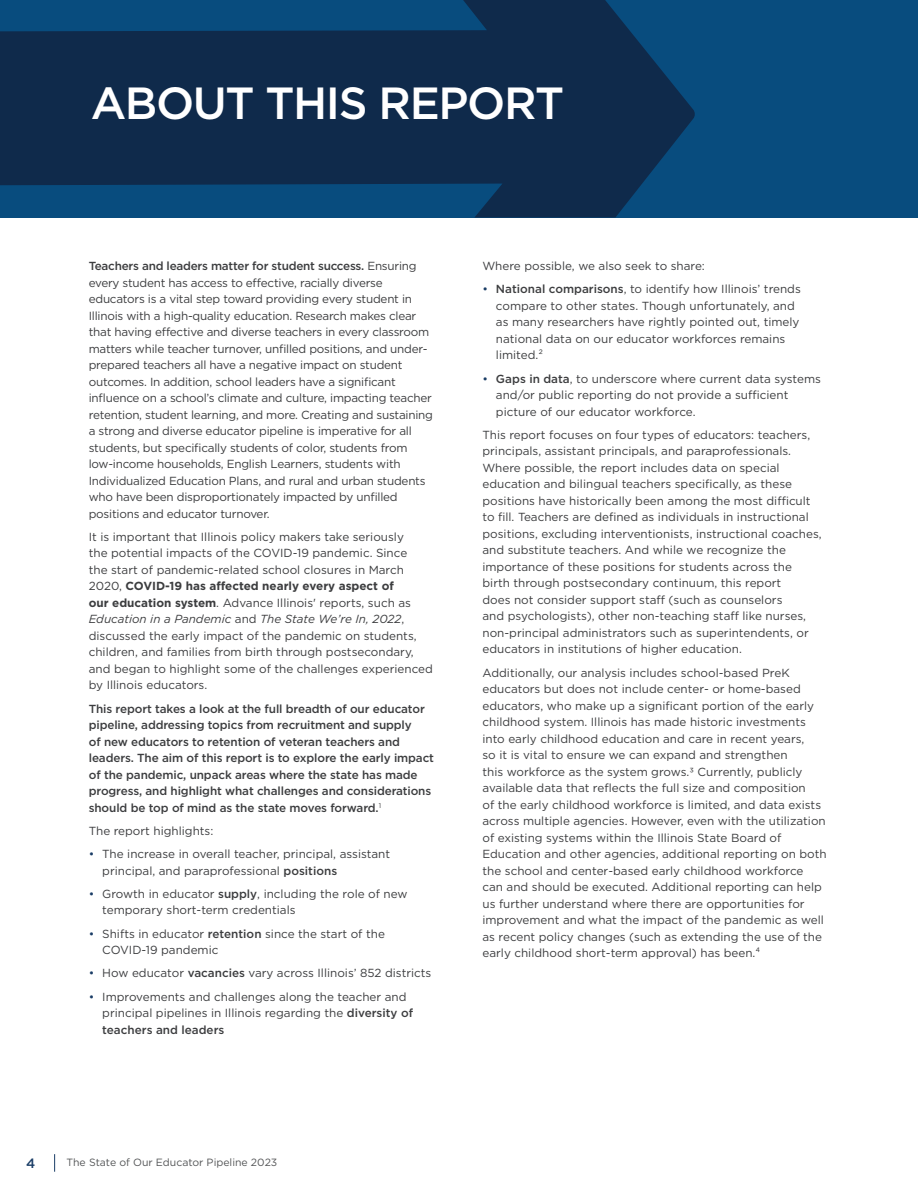
<style>
.page{position:relative;width:918px;height:1188px;background:#fff}
.page>*{position:absolute;margin:0;border:0;box-sizing:border-box;transform-origin:0 0}
.t1{font:500 45px "Gotham";letter-spacing:-.03em;color:#fff}
.t2{font:500 13.5px "Gotham";color:#1a3d66}
.t3{font:11.7px/16.5px "Gotham";color:#3c3d3f}
.t4{font:11.7px/16.5px "Gotham";letter-spacing:-.02em;color:#3c3d3f}
.t5{font:500 11.7px/16.5px "Gotham";letter-spacing:-.01em;color:#3c3d3f}
.t6{font:10.5px "Gotham";color:#545557}
.s1{font-weight:500}
.s2{font-weight:700}
.s3{font-style:italic}
.s4{color:#1a3d66}
</style>
<div class="page">
<div style="left:0;top:0;width:918px;height:218px;background:#084c7e"></div>
<svg style="left:0;top:0;width:695px;height:218px;fill:#0f2a4b"></svg>
<svg style="left:54px;top:1154px;width:1px;height:18px"></svg>
<h1 class="t1" style="left:91px;top:74px;width:475px">ABOUT THIS REPORT</h1>
<p class="t4" style="left:89px;top:257px;width:346px"><span class="s1">Teachers and leaders matter for student success.</span> Ensuring every student has access to effective, racially diverse educators is a vital step toward providing every student in Illinois with a high-quality education. Research makes clear that having effective and diverse teachers in every classroom matters while teacher turnover, unfilled positions, and under&shy;prepared teachers all have a negative impact on student outcomes. In addition, school leaders have a significant influence on a school’s climate and culture, impacting teacher retention, student learning, and more. Creating and sustaining a strong and diverse educator pipeline is imperative for all students, but specifically students of color, students from low-income households, English Learners, students with Individualized Education Plans, and rural and urban students who have been disproportionately impacted by unfilled positions and educator turnover.</p>
<p class="t3" style="left:89px;top:528px;width:346px">It is important that Illinois policy makers take seriously<br>the potential impacts of the COVID-19 pandemic. Since<br>the start of pandemic-related school closures in March 2020, <span class="s2">COVID-19 has affected nearly every aspect of<br>our education system</span>. Advance Illinois' reports, such as <span class="s3">Education in a Pandemic</span> and <span class="s3">The State We’re In, 2022</span>, discussed the early impact of the pandemic on students, children, and families from birth through postsecondary, and began to highlight some of the challenges experienced by Illinois educators.</p>
<p class="t5" style="left:89px;top:700px;width:347px">This report takes a look at the full breadth of our educator pipeline, addressing topics from recruitment and supply<br>of new educators to retention of veteran teachers and leaders. The aim of this report is to explore the early impact of the pandemic, unpack areas where the state has made progress, and highlight what challenges and considerations should be top of mind as the state moves forward.<sup>1</sup></p>
<p class="t3" style="left:89px;top:822px;width:126px">The report highlights:</p>
<p class="t3" style="left:102px;top:846px;width:289px;text-indent:-14px"><span class="s4">•</span> The increase in overall teacher, principal, assistant principal, and paraprofessional <span class="s1">positions</span></p>
<p class="t3" style="left:102px;top:885px;width:307px;text-indent:-14px"><span class="s4">•</span> Growth in educator <span class="s1">supply</span>, including the role of new temporary short-term credentials</p>
<p class="t3" style="left:102px;top:925px;width:284px;text-indent:-14px"><span class="s4">•</span> Shifts in educator <span class="s1">retention</span> since the start of the<br>COVID-19 pandemic</p>
<p class="t3" style="left:89px;top:965px;width:344px"><span class="s4">•</span> How educator <span class="s1">vacancies</span> vary across Illinois’ 852 districts</p>
<p class="t3" style="left:102px;top:988px;width:312px;text-indent:-14px"><span class="s4">•</span> Improvements and challenges along the teacher and principal pipelines in Illinois regarding the <span class="s1">diversity of teachers and leaders</span></p>
<p class="t3" style="left:482px;top:258px;width:224px">Where possible, we also seek to share:</p>
<p class="t3" style="left:496px;top:281px;width:306px;text-indent:-14px"><span class="s4">•</span> <span class="s1">National comparisons</span>, to identify how Illinois’ trends compare to other states. Though unfortunately, and as many researchers have rightly pointed out, timely national data on our educator workforces remains limited.²</p>
<p class="t3" style="left:496px;top:370px;width:326px;text-indent:-14px"><span class="s4">•</span> <span class="s1">Gaps in data</span>, to underscore where current data systems and/or public reporting do not provide a sufficient picture of our educator workforce.</p>
<p class="t3" style="left:482px;top:426px;width:341px">This report focuses on four types of educators: teachers, principals, assistant principals, and paraprofessionals.<br>Where possible, the report includes data on special education and bilingual teachers specifically, as these positions have historically been among the most difficult to fill. Teachers are defined as individuals in instructional positions, excluding interventionists, instructional coaches, and substitute teachers. And while we recognize the importance of these positions for students across the birth through postsecondary continuum, this report<br>does not consider support staff (such as counselors<br>and psychologists), other non-teaching staff like nurses, non-principal administrators such as superintendents, or educators in institutions of higher education.</p>
<p class="t3" style="left:482px;top:664px;width:346px">Additionally, our analysis includes school-based PreK educators but does not include center- or home-based educators, who make up a significant portion of the early childhood system. Illinois has made historic investments into early childhood education and care in recent years,<br>so it is vital to ensure we can expand and strengthen<br>this workforce as the system grows.3 Currently, publicly available data that reflects the full size and composition<br>of the early childhood workforce is limited, and data exists across multiple agencies. However, even with the utilization of existing systems within the Illinois State Board of Education and other agencies, additional reporting on both the school and center-based early childhood workforce can and should be executed. Additional reporting can help us further understand where there are opportunities for improvement and what the impact of the pandemic as well as recent policy changes (such as extending the use of the early childhood short-term approval) has been.⁴</p>
<p class="t2" style="left:26px;top:1154px;width:11px">4</p>
<p class="t6" style="left:67px;top:1156px;width:212px">The State of Our Educator Pipeline 2023</p>
</div>
